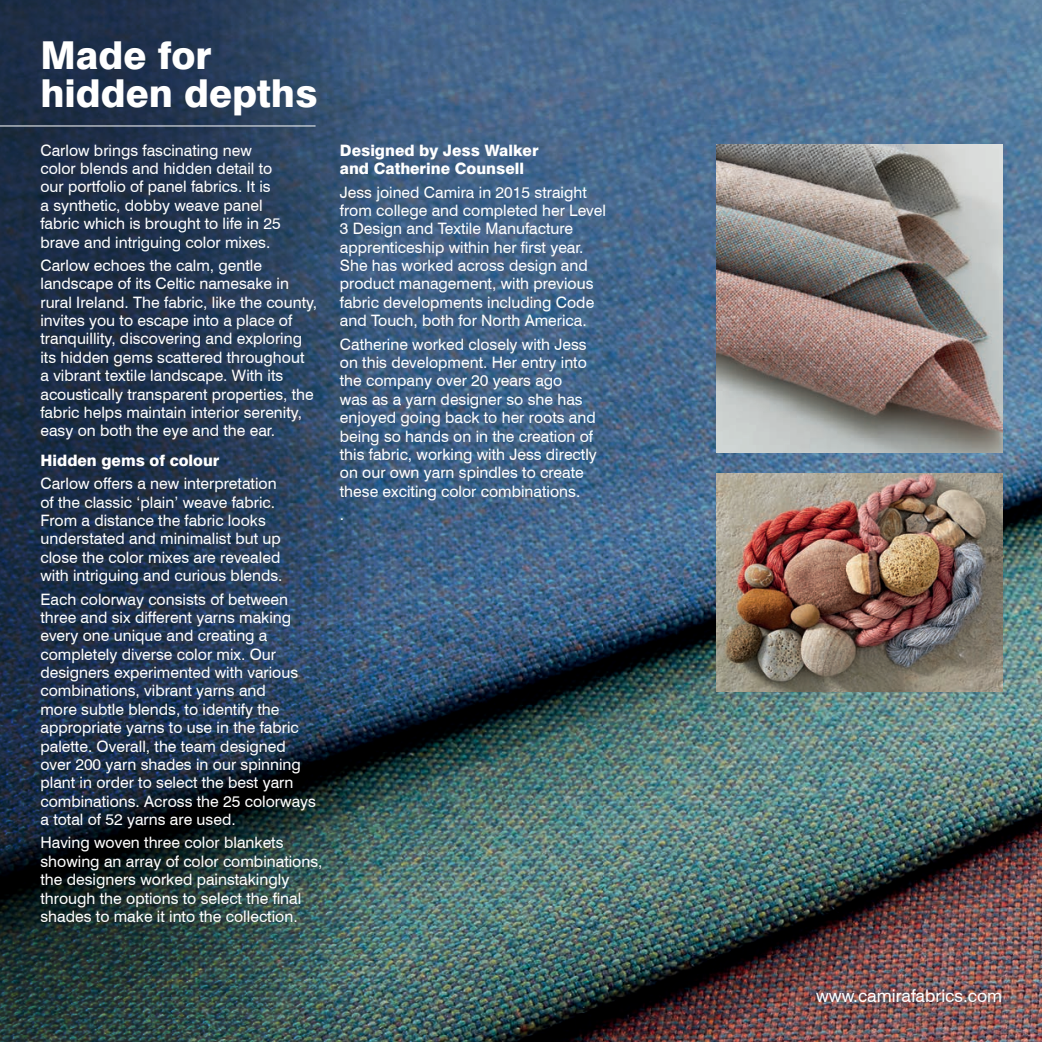
<style>
.page{position:relative;width:1042px;height:1042px;background:#fff}
.page>*{position:absolute;margin:0;border:0;box-sizing:border-box;transform-origin:0 0}
.t1{font:800 38.5px/38.5px "Swiss 721 BT";color:#fff}
.t2{font:17.5px "Swiss 721 BT";color:#fff}
.t3{font:15.75px/18.4px "Swiss 721 BT";color:#fff}
.t4{font:800 15.75px/18.4px "Swiss 721 BT";color:#fff}
</style>
<div class="page">
<img style="left:0;top:0;width:1042px;height:1042px">
<div style="left:806px;top:983px;width:216px;height:44px;background:#231f20;opacity:.18"></div>
<hr style="left:0;top:126px;width:315px;height:1px;background:#fff">
<h1 class="t1" style="left:40px;top:36px;width:279px">Made for hidden depths</h1>
<p class="t3" style="left:40px;top:141px;width:242px">Carlow brings fascinating new color blends and hidden detail to our portfolio of panel fabrics. It is a synthetic, dobby weave panel fabric which is brought to life in 25 brave and intriguing color mixes.</p>
<p class="t3" style="left:40px;top:256px;width:278px">Carlow echoes the calm, gentle landscape of its Celtic namesake in rural Ireland. The fabric, like the county, invites you to escape into a place of tranquillity, discovering and exploring its hidden gems scattered throughout<br>a vibrant textile landscape. With its acoustically transparent properties, the fabric helps maintain interior serenity, easy on both the eye and the ear.</p>
<p class="t4" style="left:40px;top:451px;width:181px">Hidden gems of colour</p>
<p class="t3" style="left:40px;top:474px;width:244px">Carlow offers a new interpretation of the classic ‘plain’ weave fabric.<br>From a distance the fabric looks understated and minimalist but up close the color mixes are revealed with intriguing and curious blends.</p>
<p class="t3" style="left:40px;top:589px;width:277px">Each colorway consists of between three and six different yarns making every one unique and creating a completely diverse color mix. Our designers experimented with various combinations, vibrant yarns and<br>more subtle blends, to identify the appropriate yarns to use in the fabric palette. Overall, the team designed over 200 yarn shades in our spinning plant in order to select the best yarn combinations. Across the 25 colorways a total of 52 yarns are used.</p>
<p class="t3" style="left:40px;top:833px;width:283px">Having woven three color blankets showing an array of color combinations, the designers worked painstakingly through the options to select the final shades to make it into the collection.</p>
<p class="t4" style="left:340px;top:141px;width:200px">Designed by Jess Walker and Catherine Counsell</p>
<p class="t3" style="left:340px;top:183px;width:268px">Jess joined Camira in 2015 straight from college and completed her Level 3 Design and Textile Manufacture apprenticeship within her first year.<br>She has worked across design and product management, with previous fabric developments including Code and Touch, both for North America.</p>
<p class="t3" style="left:340px;top:335px;width:258px">Catherine worked closely with Jess on this development. Her entry into the company over 20 years ago<br>was as a yarn designer so she has enjoyed going back to her roots and being so hands on in the creation of this fabric, working with Jess directly on our own yarn spindles to create these exciting color combinations.</p>
<p class="t3" style="left:340px;top:505px;width:6px">.</p>
<p class="t2" style="left:816px;top:985px;width:188px">www.camirafabrics.com</p>
</div>
